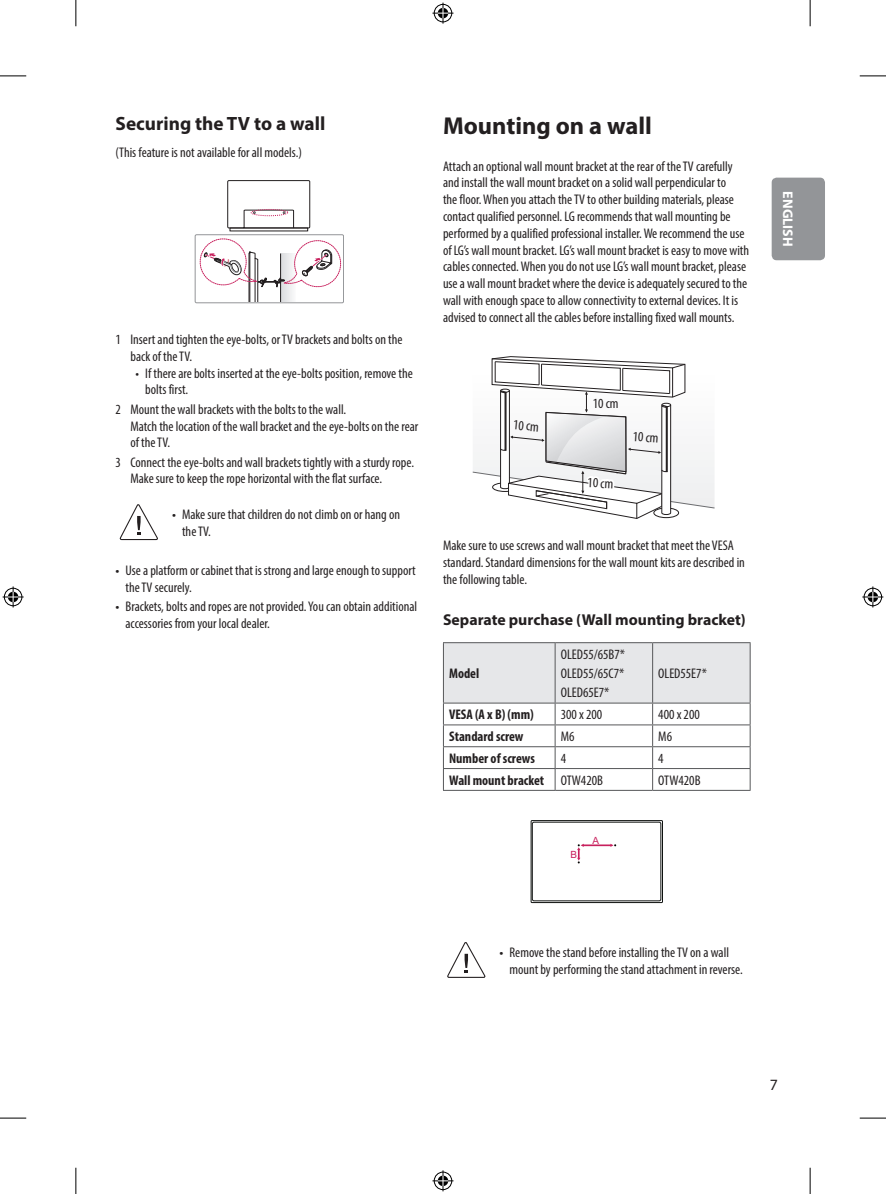
<style>
.page{position:relative;width:886px;height:1194px;background:#fff}
.page>*{position:absolute;margin:0;border:0;box-sizing:border-box;transform-origin:0 0}
.Title1{font:700 24.5px "Myriad Pro";color:#231f20}
.Title2{font:700 19.25px "Myriad Pro";color:#231f20}
.Title3{font:700 15.75px "Myriad Pro";color:#231f20}
.t1{font:15.75px "Myriad Pro";color:#231f20}
.Body{font:condensed 14px/16.8px "Myriad Pro";color:#231f20}
.Body_Bold{font:700 condensed 14px "Myriad Pro";color:#231f20}
.t2{font:700 14px "Myriad Pro";color:#fff}
.t3{font:9.97px "Arial";color:#c8205d}
.s1{font-family:"LG Smart";font-stretch:normal}
</style>
<div class="page">
<div style="left:772px;top:178px;width:53px;height:82px;background:#939598;border-radius:5px"></div>
<div style="left:195px;top:234px;width:149px;height:69px;border:1px solid #939598"></div>
<svg style="left:197px;top:180px;width:147px;height:122px"></svg>
<svg style="left:120px;top:504px;width:38px;height:36px"></svg>
<svg style="left:473px;top:356px;width:242px;height:163px"></svg>
<hr style="left:653px;top:790px;width:98px;height:1px;background:#57585a">
<hr style="left:443px;top:790px;width:112px;height:1px;background:#57585a">
<hr style="left:555px;top:790px;width:98px;height:1px;background:#57585a">
<svg style="left:443px;top:642px;width:308px;height:148px"></svg>
<hr style="left:555px;top:724px;width:98px;height:1px;background:#57585a">
<hr style="left:653px;top:724px;width:98px;height:1px;background:#57585a">
<hr style="left:555px;top:746px;width:98px;height:1px;background:#57585a">
<hr style="left:653px;top:746px;width:98px;height:1px;background:#57585a">
<hr style="left:555px;top:768px;width:98px;height:1px;background:#57585a">
<hr style="left:653px;top:768px;width:98px;height:1px;background:#57585a">
<svg style="left:577px;top:843px;width:39px;height:20px"></svg>
<div style="left:531px;top:820px;width:132px;height:83px;border:1px solid #0f1210"></div>
<div style="left:532px;top:822px;width:129px;height:79px;border:1px solid #0f1210;border-radius:2px"></div>
<div style="left:591px;top:835px;width:10px;height:9px;background:#fff"></div>
<svg style="left:447px;top:942px;width:38px;height:35px"></svg>
<svg style="left:0;top:76px;width:26px;height:1px"></svg>
<svg style="left:860px;top:76px;width:26px;height:1px"></svg>
<svg style="left:0;top:1117px;width:26px;height:1px"></svg>
<svg style="left:860px;top:1117px;width:26px;height:1px"></svg>
<svg style="left:76px;top:0;width:1px;height:26px"></svg>
<svg style="left:76px;top:1167px;width:1px;height:26px"></svg>
<svg style="left:810px;top:0;width:1px;height:26px"></svg>
<svg style="left:810px;top:1167px;width:1px;height:26px"></svg>
<svg style="left:432px;top:3px;width:21px;height:21px"></svg>
<svg style="left:432px;top:1170px;width:21px;height:21px"></svg>
<svg style="left:3px;top:586px;width:21px;height:21px"></svg>
<svg style="left:862px;top:586px;width:21px;height:21px"></svg>
<p class="Title2" style="left:116px;top:111px;width:211px">Securing the TV to a wall</p>
<p class="Body" style="left:116px;top:144px;width:188px">(This feature is not available for all models.)</p>
<p class="Body" style="left:130px;top:331px;width:274px;text-indent:-15px">1 Insert and tighten the eye-bolts, or TV brackets and bolts on the back of the TV.</p>
<p class="Body" style="left:145px;top:364px;width:269px;text-indent:-10px">• If there are bolts inserted at the eye-bolts position, remove the bolts first.</p>
<p class="Body" style="left:130px;top:400px;width:289px;text-indent:-15px">2 Mount the wall brackets with the bolts to the wall.<br>Match the location of the wall bracket and the eye-bolts on the rear of the TV.</p>
<p class="Body" style="left:130px;top:453px;width:285px;text-indent:-15px">3 Connect the eye-bolts and wall brackets tightly with a sturdy rope.<br>Make sure to keep the rope horizontal with the flat surface.</p>
<p class="Body" style="left:182px;top:506px;width:220px;text-indent:-10px"><span class="s1">•</span> Make sure that children do not climb on or hang on the TV.</p>
<p class="Body" style="left:125px;top:562px;width:292px;text-indent:-10px"><span class="s1">•</span> Use a platform or cabinet that is strong and large enough to support the TV securely.</p>
<p class="Body" style="left:125px;top:598px;width:293px;text-indent:-10px"><span class="s1">•</span> Brackets, bolts and ropes are not provided. You can obtain additional accessories from your local dealer.</p>
<p class="Title1" style="left:443px;top:110px;width:210px">Mounting on a wall</p>
<p class="Body" style="left:443px;top:157px;width:308px">Attach an optional wall mount bracket at the rear of the TV carefully and install the wall mount bracket on a solid wall perpendicular to<br>the floor. When you attach the TV to other building materials, please contact qualified personnel. LG recommends that wall mounting be performed by a qualified professional installer. We recommend the use of LG’s wall mount bracket. LG’s wall mount bracket is easy to move with cables connected. When you do not use LG’s wall mount bracket, please use a wall mount bracket where the device is adequately secured to the wall with enough space to allow connectivity to external devices. It is advised to connect all the cables before installing fixed wall mounts.</p>
<p class="Body" style="left:514px;top:416px;width:27px;rotate:5deg">10 cm</p>
<p class="Body" style="left:593px;top:395px;width:27px">10 cm</p>
<p class="Body" style="left:588px;top:473px;width:27px;rotate:3deg">10 cm</p>
<p class="Body" style="left:633px;top:427px;width:27px;rotate:4deg">10 cm</p>
<p class="Body" style="left:443px;top:537px;width:303px">Make sure to use screws and wall mount bracket that meet the VESA standard. Standard dimensions for the wall mount kits are described in the following table.</p>
<p class="Title3" style="left:443px;top:609px;width:304px">Separate purchase (Wall mounting bracket)</p>
<p class="Body_Bold" style="left:449px;top:664px;width:32px">Model</p>
<p class="Body" style="left:561px;top:645px;width:66px">OLED55/65B7*</p>
<p class="Body" style="left:561px;top:665px;width:65px">OLED55/65C7*</p>
<p class="Body" style="left:561px;top:684px;width:50px">OLED65E7*</p>
<p class="Body" style="left:658px;top:665px;width:50px">OLED55E7*</p>
<p class="Body_Bold" style="left:449px;top:706px;width:86px">VESA (A x B) (mm)</p>
<p class="Body" style="left:561px;top:706px;width:43px">300 x 200</p>
<p class="Body" style="left:658px;top:706px;width:43px">400 x 200</p>
<p class="Body_Bold" style="left:449px;top:727px;width:76px">Standard screw</p>
<p class="Body" style="left:561px;top:728px;width:15px">M6</p>
<p class="Body" style="left:658px;top:728px;width:15px">M6</p>
<p class="Body_Bold" style="left:449px;top:749px;width:87px">Number of screws</p>
<p class="Body" style="left:561px;top:749px;width:7px">4</p>
<p class="Body" style="left:658px;top:749px;width:7px">4</p>
<p class="Body_Bold" style="left:449px;top:771px;width:97px">Wall mount bracket</p>
<p class="Body" style="left:561px;top:771px;width:44px">OTW420B</p>
<p class="Body" style="left:658px;top:771px;width:44px">OTW420B</p>
<p class="t3" style="left:570px;top:847px;width:8px">B</p>
<p class="t3" style="left:592px;top:833px;width:8px">A</p>
<p class="t2" style="left:797px;top:191px;width:57px;rotate:90deg">ENGLISH</p>
<p class="Body" style="left:509px;top:943px;width:235px;text-indent:-10px"><span class="s1">•</span> Remove the stand before installing the TV on a wall mount by performing the stand attachment in reverse.</p>
<p class="t1" style="left:770px;top:1075px;width:10px">7</p>
</div>
